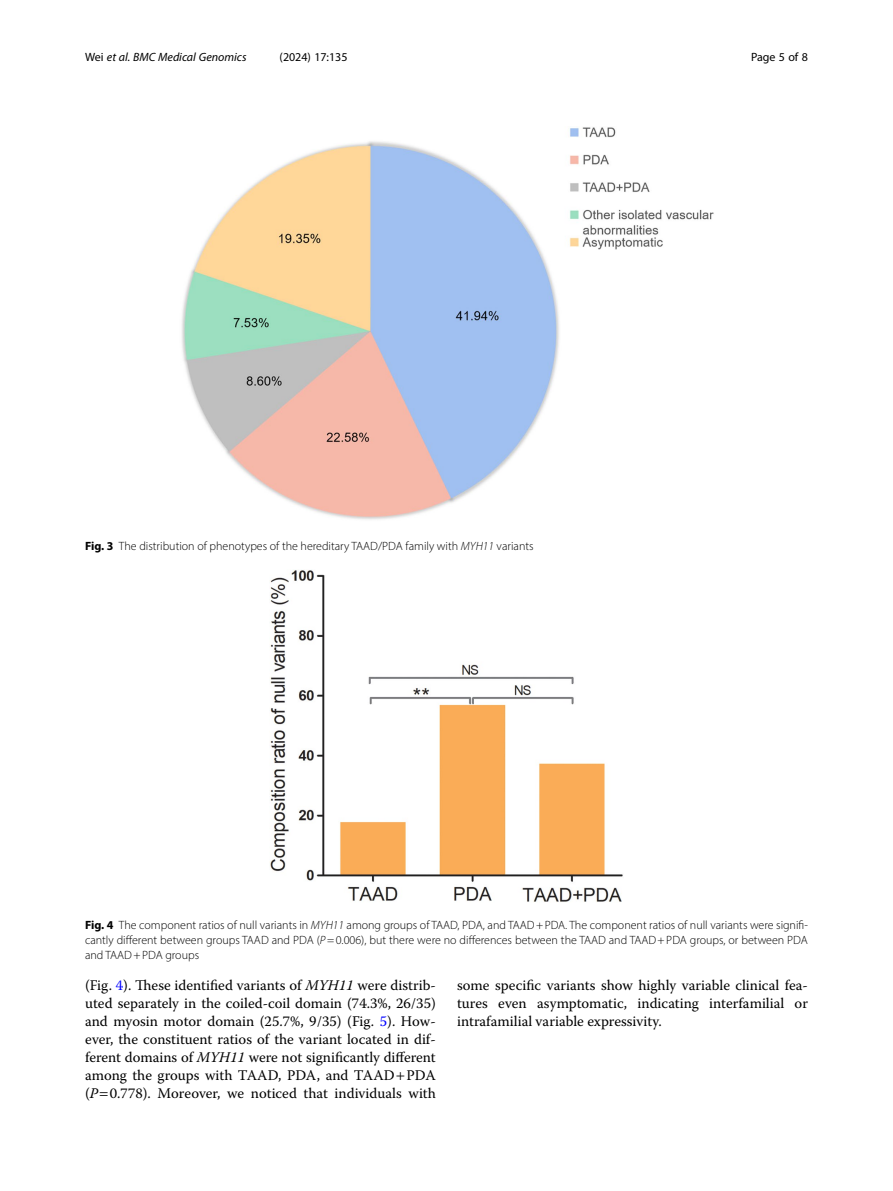
<style>
.page{position:relative;width:893px;height:1191px;background:#fff}
.page>*{position:absolute;margin:0;border:0;box-sizing:border-box;transform-origin:0 0}
.Body_Text{font:14.7px/18px "Warnock Pro";color:#000;text-align:justify}
.Figure_Caption{font:300 12px/15px "Myriad Pro";color:#000;text-align:justify}
.t1{font:italic 12px "Myriad Pro";color:#000}
.t2{font:12px "Myriad Pro";color:#000}
.s1{font-style:normal}
.s2{font-weight:700}
.s3{font-style:italic}
.s4{color:#00f}
</style>
<div class="page">
<img style="left:270px;top:570px;width:353px;height:332px">
<img style="left:182px;top:127px;width:532px;height:393px">
<p class="t1" style="left:85px;top:50px;width:163px"><span class="s1">Wei</span> et al. BMC Medical Genomics</p>
<p class="t2" style="left:280px;top:50px;width:70px">(2024) 17:135</p>
<p class="t2" style="left:751px;top:50px;width:58px">Page 5 of 8</p>
<p class="Figure_Caption" style="left:85px;top:538px;width:450px"><span class="s2">Fig. 3</span> The distribution of phenotypes of the hereditary TAAD/PDA family with <span class="s3">MYH11</span> variants</p>
<p class="Figure_Caption" style="left:85px;top:917px;width:724px"><span class="s2">Fig. 4</span> The component ratios of null variants in <span class="s3">MYH11</span> among groups of TAAD, PDA, and TAAD+PDA. The component ratios of null variants were signifi&shy;cantly different between groups TAAD and PDA (<span class="s3">P</span>=0.006), but there were no differences between the TAAD and TAAD+PDA groups, or between PDA and TAAD+PDA groups</p>
<p class="Body_Text" style="left:85px;top:976px;width:352px">(Fig. <span class="s4">4</span>). These identified variants of <span class="s3">MYH11</span> were distrib&shy;uted separately in the coiled-coil domain (74.3%, 26/35) and myosin motor domain (25.7%, 9/35) (Fig. <span class="s4">5</span>). How&shy;ever, the constituent ratios of the variant located in dif&shy;ferent domains of <span class="s3">MYH11</span> were not significantly different among the groups with TAAD, PDA, and TAAD PDA (<span class="s3">P</span> 0.778). Moreover, we noticed that individuals with</p>
<p class="Body_Text" style="left:457px;top:976px;width:352px">some specific variants show highly variable clinical fea&shy;tures even asymptomatic, indicating interfamilial or intrafamilial variable expressivity.</p>
</div>
